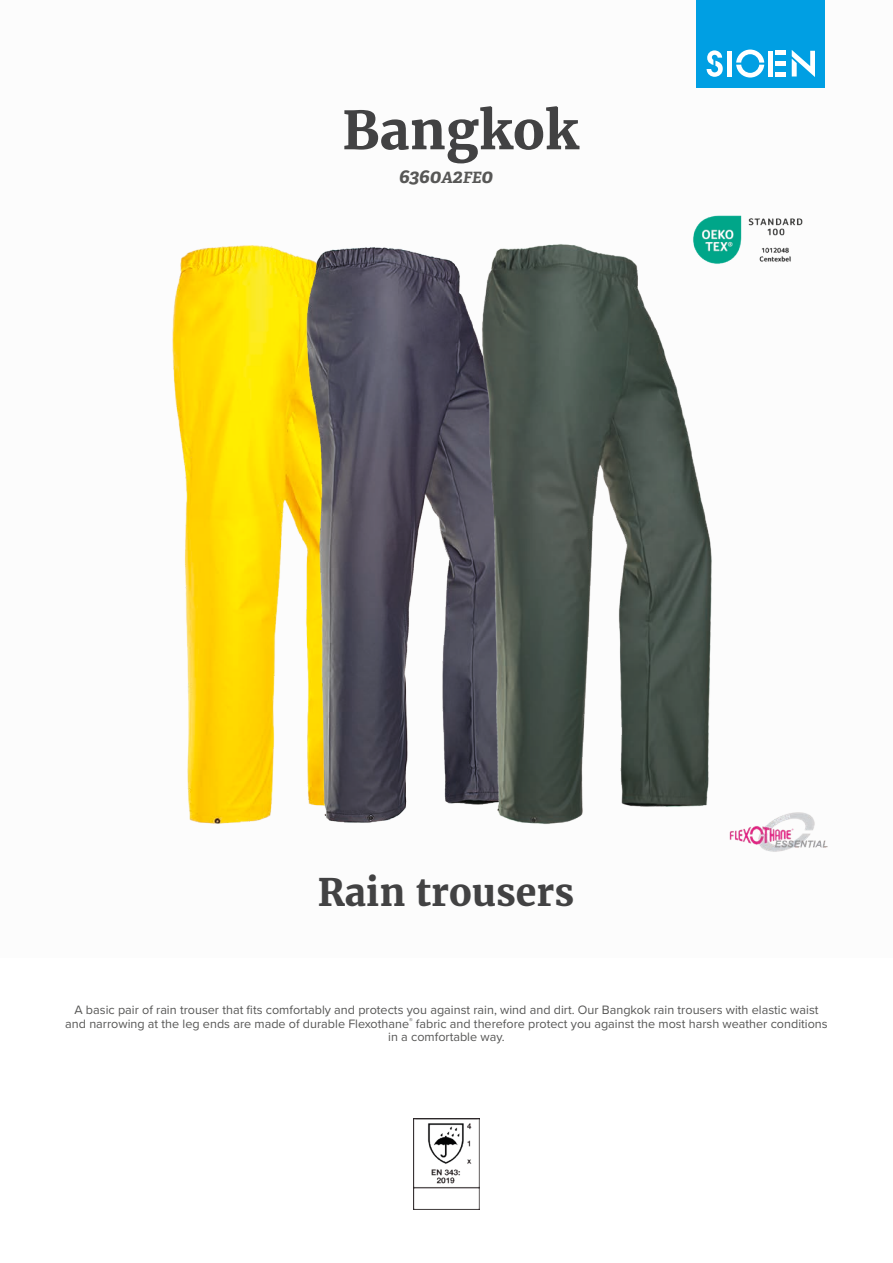
<style>
.page{position:relative;width:893px;height:1263px;background:#fff}
.page>*{position:absolute;margin:0;border:0;box-sizing:border-box;transform-origin:0 0}
.t1{font:700 52.5px "Merriweather";color:#424243}
.t2{font:700 37.5px "Merriweather";color:#424243}
.t3{font:italic 700 19.5px "Adelle";color:#575756}
.t4{font:12.6px/13.6px "Proxima Nova";color:#575756;text-align:center}
.s1{font-size:15.6px}
</style>
<div class="page">
<div style="left:697px;top:0;width:128px;height:88px;background:#009fe3"></div>
<svg style="left:707px;top:50px;width:16px;height:27px"></svg>
<svg style="left:736px;top:50px;width:28px;height:28px"></svg>
<div style="left:727px;top:51px;width:5px;height:26px;background:#fff"></div>
<div style="left:768px;top:51px;width:5px;height:26px;background:#fff"></div>
<div style="left:775px;top:72px;width:11px;height:5px;background:#fff"></div>
<div style="left:775px;top:61px;width:11px;height:5px;background:#fff"></div>
<hr style="left:775px;top:51px;width:11px;height:4px;background:#fff">
<svg style="left:792px;top:50px;width:23px;height:27px"></svg>
<img style="left:413px;top:1118px;width:67px;height:92px">
<img style="left:179px;top:245px;width:178px;height:579px">
<img style="left:357px;top:215px;width:471px;height:637px">
<h1 class="t1" style="left:342px;top:95px;width:238px">Bangkok</h1>
<h3 class="t3" style="left:399px;top:164px;width:95px">6360<span class="s1">A</span>2<span class="s1">FE</span>0</h3>
<h2 class="t2" style="left:318px;top:867px;width:258px">Rain trousers</h2>
<p class="t4" style="left:65px;top:1002px;width:764px">A basic pair of rain trouser that fits comfortably and protects you against rain, wind and dirt. Our Bangkok rain trousers with elastic waist and narrowing at the leg ends are made of durable Flexothane<sup>®</sup> fabric and therefore protect you against the most harsh weather conditions in a comfortable way.</p>
</div>
